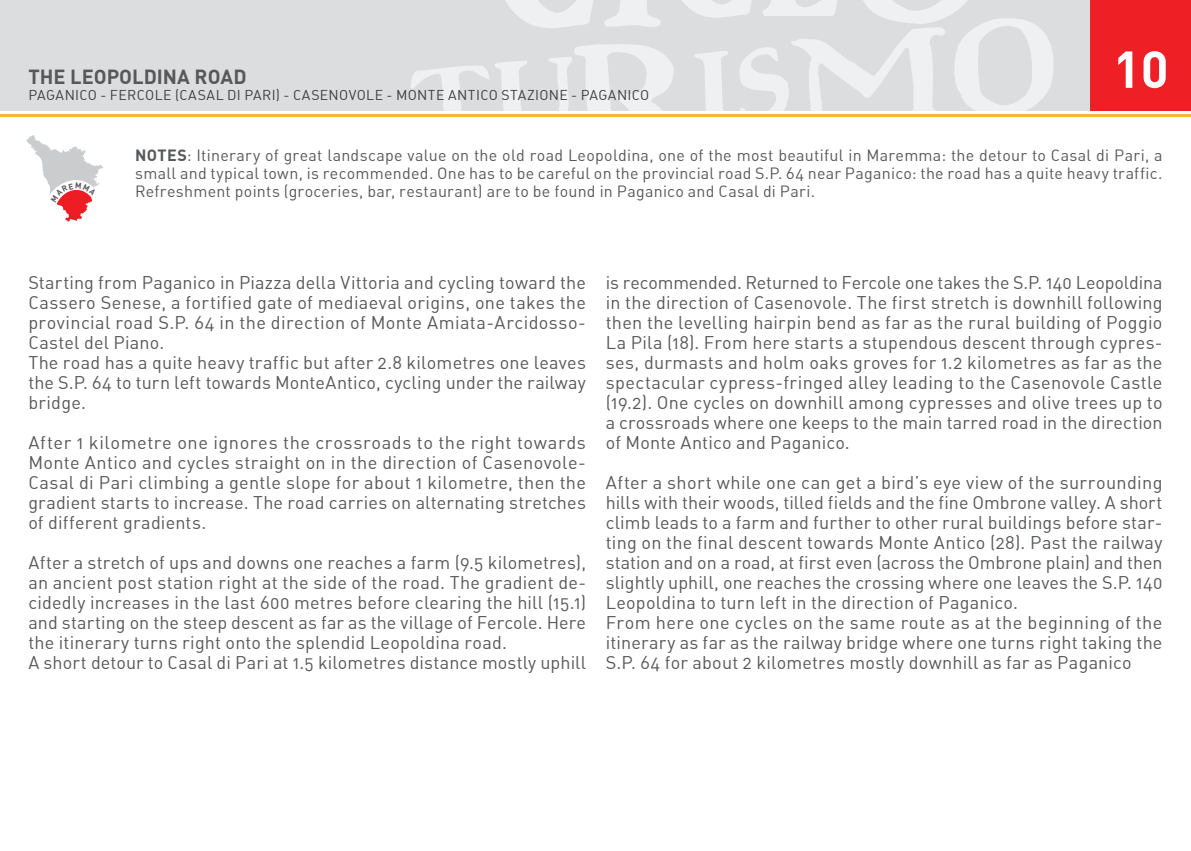
<style>
.page{position:relative;width:1191px;height:851px;background:#fff}
.page>*{position:absolute;margin:0;border:0;box-sizing:border-box;transform-origin:0 0}
.t1{font:700 51px "DIN";color:#fff}
.t2{font:700 20px "DIN Alternate";color:#57585a}
.t3{font:18px/20px "DIN Alternate";letter-spacing:.01em;color:#57585a}
.t4{font:16px/18px "DIN Alternate";letter-spacing:.015em;color:#57585a;text-align:justify}
.t5{font:14px "DIN Alternate";letter-spacing:.025em;color:#3e3e3f}
.s1{font-weight:700}
</style>
<div class="page">
<div style="left:0;top:0;width:1191px;height:111px;background:#dcdddf"></div>
<div style="left:1090px;top:0;width:101px;height:111px;background:#ee2026"></div>
<hr style="left:0;top:114px;width:1191px;height:3px;background:#fbb03f">
<svg style="left:411px;top:0;width:643px;height:111px"></svg>
<svg style="left:26px;top:135px;width:77px;height:87px"></svg>
<p class="t2" style="left:28px;top:63px;width:55px">THE LEO</p>
<p class="t2" style="left:107px;top:63px;width:141px">POLDINA ROAD</p>
<p class="t5" style="left:28px;top:86px;width:19px">Paga</p>
<p class="t5" style="left:65px;top:86px;width:18px">nico</p>
<p class="t5" style="left:100px;top:86px;width:37px">- Fercol</p>
<p class="t5" style="left:163px;top:86px;width:35px">e (Casal</p>
<p class="t5" style="left:227px;top:86px;width:122px">di Pari) - Casenovol</p>
<p class="t5" style="left:375px;top:86px;width:109px">e - Monte Antico</p>
<p class="t5" style="left:501px;top:86px;width:98px">Stazio ne - Paga</p>
<p class="t5" style="left:617px;top:86px;width:18px">nico</p>
<h1 class="t1" style="left:1113px;top:36px;width:57px">10</h1>
<p class="t4" style="left:135px;top:145px;width:1028px"><span class="s1">NOTES</span>: Itinerary of great landscape value on the old road Leopoldina, one of the most beautiful in Maremma: the detour to Casal di Pari, a small and typical town, is recommended. One has to be careful on the provincial road S.P. 64 near Paganico: the road has a quite heavy traffic.<br>Refreshment points (groceries, bar, restaurant) are to be found in Paganico and Casal di Pari.</p>
<p class="t3" style="left:28px;top:272px;width:559px">Starting from Paganico in Piazza della Vittoria and cycling toward the Cassero Senese, a fortified gate of mediaeval origins, one takes the provincial road S.P. 64 in the direction of Monte Amiata-Arcidosso-Castel del Piano.<br>The road has a quite heavy traffic but after 2.8 kilometres one leaves the S.P. 64 to turn left towards MonteAntico, cycling under the railway bridge.</p>
<p class="t3" style="left:28px;top:432px;width:559px;text-align:justify">After 1 kilometre one ignores the crossroads to the right towards Monte Antico and cycles straight on in the direction of Casenovole-Casal di Pari climbing a gentle slope for about 1 kilometre, then the gradient starts to increase. The road carries on alternating stretches of different gradients.</p>
<p class="t3" style="left:28px;top:552px;width:559px">After a stretch of ups and downs one reaches a farm (9.5 kilometres), an ancient post station right at the side of the road. The gradient de&shy;cidedly increases in the last 600 metres before clearing the hill (15.1) and starting on the steep descent as far as the village of Fercole. H ere the itinerary turns right onto the splendid Leopoldina road.<br>A short detour to Casal di Pari at 1.5 kilometres distance mostly uphill</p>
<p class="t3" style="left:606px;top:272px;width:558px;text-align:justify">is recommended. Returned to Fercole one takes the S.P. 140 Leopoldina in the direction of Casenovole. The first stretch is downhill following then the levelling hairpin bend as far as the rural building of Poggio La Pila (18). From here starts a stupendous descent through cypres&shy;ses, durmasts and holm oaks groves for 1.2 kilometres as far as the spectacular cypress-fringed alley leading to the Casenovole Castle (19.2). One cycles on downhill among cypresses and olive trees up to a crossroads where one keeps to the main tarred road in the direction of Monte Antico and Paganico.</p>
<p class="t3" style="left:606px;top:472px;width:558px">After a short while one can get a bird’s eye view of the surrounding hills with their woods, tilled fields and the fine Ombrone valley. A short climb leads to a farm and further to other rural buildings before star&shy;ting on the final descent towards Monte Antico (28). Past the railway station and on a road, at first even (across the Ombrone plain) and then slightly uphill, one reaches the crossing where one leaves the S.P. 140<br>Leopoldina to turn left in the direction of Paganico.<br>From here one cycles on the same route as at the beginning of the itinerary as far as the railway bridge where one turns right taking the S.P. 64 for about 2 kilometres mostly downhill as far as Paganico</p>
</div>
